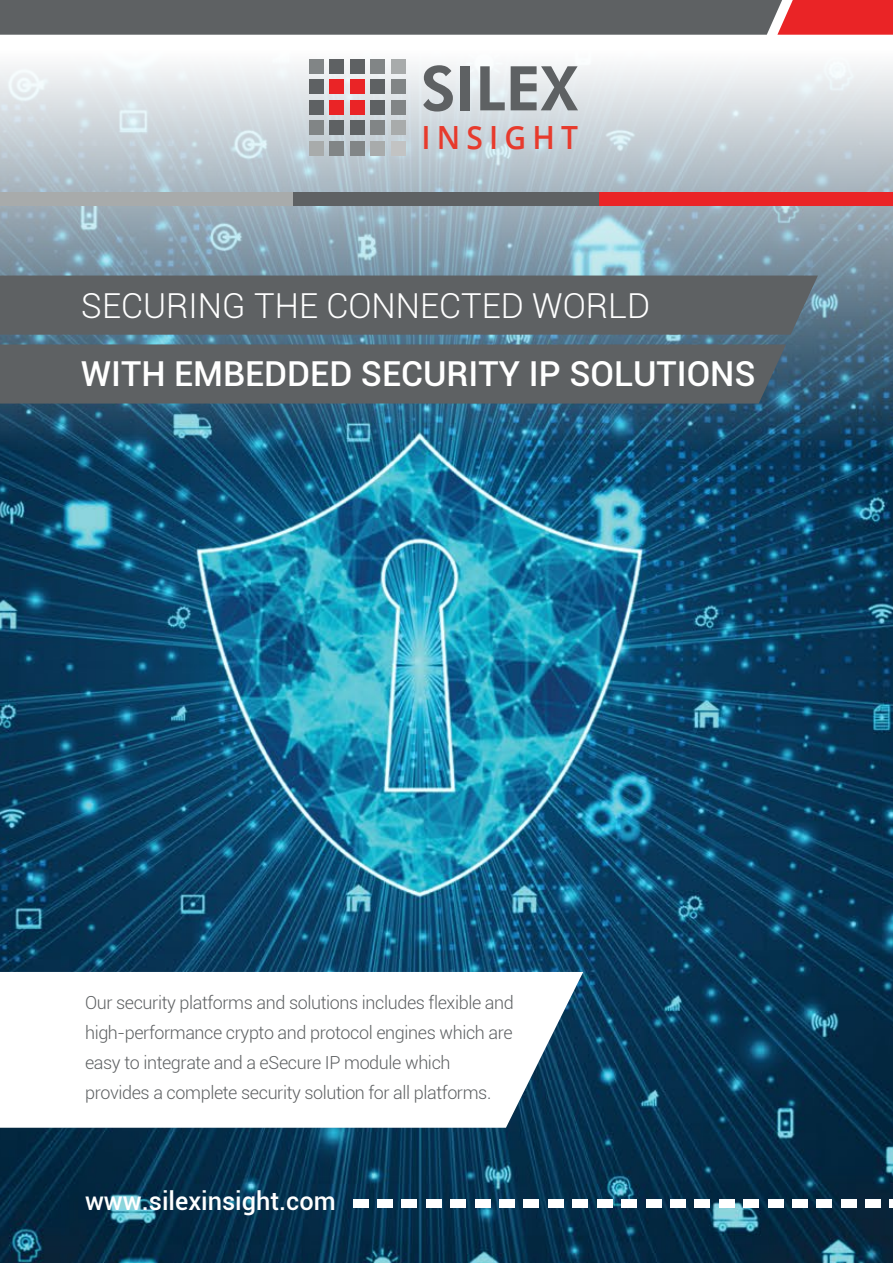
<style>
.page{position:relative;width:893px;height:1263px;background:#fff}
.page>*{position:absolute;margin:0;border:0;box-sizing:border-box;transform-origin:0 0}
.t1{font:800 61.65px "Futura BT";color:#5e6163}
.t2{font:500 34.35px "Roboto";color:#fff}
.t3{font:300 34.35px "Roboto";color:#fff}
.t4{font:600 31.95px "Open Sans";letter-spacing:.205em;color:#e73a2c;scale:.94 1}
.t5{font:500 25.35px "Roboto";color:#fff}
.t6{font:300 18px/30px "Roboto";letter-spacing:-.02em;color:#5e6163}
</style>
<div class="page">
<img style="left:0;top:787px;width:893px;height:476px">
<img style="left:0;top:59px;width:893px;height:728px">
<svg style="left:0;top:972px;width:583px;height:156px"></svg>
<div style="left:309px;top:59px;width:14px;height:15px;background:#818586"></div>
<div style="left:329px;top:59px;width:15px;height:15px;background:#5e6163"></div>
<div style="left:350px;top:59px;width:14px;height:15px;background:#5e6163"></div>
<div style="left:370px;top:59px;width:15px;height:15px;background:#818586"></div>
<div style="left:391px;top:59px;width:14px;height:15px;background:#a8abab"></div>
<div style="left:309px;top:79px;width:14px;height:15px;background:#5e6163"></div>
<div style="left:329px;top:79px;width:15px;height:15px;background:#ea2426"></div>
<div style="left:350px;top:79px;width:14px;height:15px;background:#ea2426"></div>
<div style="left:370px;top:79px;width:15px;height:15px;background:#5e6163"></div>
<div style="left:391px;top:79px;width:14px;height:15px;background:#818586"></div>
<div style="left:309px;top:100px;width:14px;height:15px;background:#5e6163"></div>
<div style="left:329px;top:100px;width:15px;height:15px;background:#ea2426"></div>
<div style="left:350px;top:100px;width:14px;height:15px;background:#ea2426"></div>
<div style="left:370px;top:100px;width:15px;height:15px;background:#5e6163"></div>
<div style="left:391px;top:100px;width:14px;height:15px;background:#818586"></div>
<div style="left:309px;top:121px;width:14px;height:14px;background:#818586"></div>
<div style="left:329px;top:121px;width:15px;height:14px;background:#5e6163"></div>
<div style="left:350px;top:121px;width:14px;height:14px;background:#5e6163"></div>
<div style="left:370px;top:121px;width:15px;height:14px;background:#818586"></div>
<div style="left:391px;top:121px;width:14px;height:14px;background:#a8abab"></div>
<div style="left:309px;top:141px;width:14px;height:15px;background:#a8abab"></div>
<div style="left:329px;top:141px;width:15px;height:15px;background:#818586"></div>
<div style="left:350px;top:141px;width:14px;height:15px;background:#818586"></div>
<div style="left:370px;top:141px;width:15px;height:15px;background:#a8abab"></div>
<div style="left:391px;top:141px;width:14px;height:15px;background:#c2c3c3"></div>
<div style="left:0;top:276px;width:818px;height:59px;background:#5e6163"></div>
<div style="left:0;top:344px;width:786px;height:60px;background:#5e6163"></div>
<div style="left:597px;top:1199px;width:15px;height:8px;background:#fff"></div>
<div style="left:573px;top:1199px;width:15px;height:8px;background:#fff"></div>
<div style="left:548px;top:1199px;width:16px;height:8px;background:#fff"></div>
<div style="left:524px;top:1199px;width:15px;height:8px;background:#fff"></div>
<div style="left:499px;top:1199px;width:16px;height:8px;background:#fff"></div>
<div style="left:475px;top:1199px;width:15px;height:8px;background:#fff"></div>
<div style="left:450px;top:1199px;width:16px;height:8px;background:#fff"></div>
<div style="left:426px;top:1199px;width:16px;height:8px;background:#fff"></div>
<div style="left:402px;top:1199px;width:15px;height:8px;background:#fff"></div>
<div style="left:377px;top:1199px;width:16px;height:8px;background:#fff"></div>
<div style="left:353px;top:1199px;width:15px;height:8px;background:#fff"></div>
<svg style="left:890px;top:1199px;width:3px;height:8px"></svg>
<div style="left:865px;top:1199px;width:16px;height:8px;background:#fff"></div>
<div style="left:841px;top:1199px;width:15px;height:8px;background:#fff"></div>
<div style="left:817px;top:1199px;width:15px;height:8px;background:#fff"></div>
<div style="left:792px;top:1199px;width:16px;height:8px;background:#fff"></div>
<div style="left:768px;top:1199px;width:15px;height:8px;background:#fff"></div>
<div style="left:743px;top:1199px;width:16px;height:8px;background:#fff"></div>
<div style="left:719px;top:1199px;width:15px;height:8px;background:#fff"></div>
<div style="left:695px;top:1199px;width:15px;height:8px;background:#fff"></div>
<div style="left:670px;top:1199px;width:16px;height:8px;background:#fff"></div>
<div style="left:646px;top:1199px;width:15px;height:8px;background:#fff"></div>
<div style="left:621px;top:1199px;width:16px;height:8px;background:#fff"></div>
<svg style="left:0;top:0;width:893px;height:35px;background:#725c5e"></svg>
<div style="left:0;top:192px;width:293px;height:14px;background:#a8abab"></div>
<div style="left:293px;top:192px;width:307px;height:14px;background:#5e6163"></div>
<div style="left:600px;top:192px;width:293px;height:14px;background:#ea2426"></div>
<h1 class="t1" style="left:421px;top:51px;width:158px">SILEX</h1>
<h3 class="t4" style="left:421px;top:115px;width:168px">INSIGHT</h3>
<h2 class="t3" style="left:81px;top:282px;width:571px">SECURING THE CONNECTED WORLD</h2>
<h2 class="t2" style="left:81px;top:350px;width:676px">WITH EMBEDDED SECURITY IP SOLUTIONS</h2>
<p class="t6" style="left:85px;top:987px;width:430px">Our security platforms and solutions includes flexible and high-performance crypto and protocol engines which are easy to integrate and a eSecure IP module which provides a complete security solution for all platforms.</p>
<h3 class="t5" style="left:85px;top:1183px;width:252px">www.silexinsight.com</h3>
</div>
